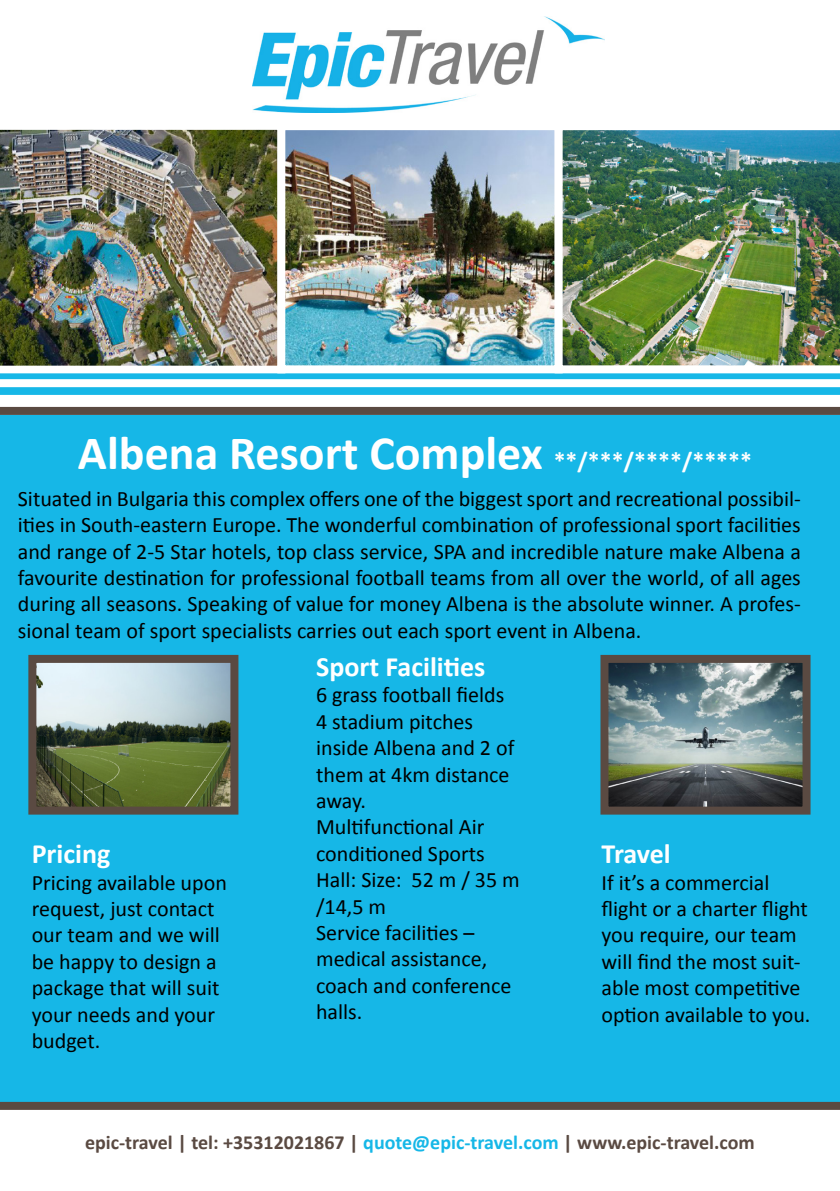
<style>
.page{position:relative;width:840px;height:1191px;background:#fff}
.page>*{position:absolute;margin:0;border:0;box-sizing:border-box;transform-origin:0 0}
.t1{font:700 48px "Calibri";color:#fff}
.t2{font:700 28px "Calibri";color:#fff}
.t3{font:22px/26.4px "Calibri";color:#000}
.t4{font:700 20px "Calibri";color:#5a4a42}
.s1{font-size:24px}
.s2{color:#16b7e7}
</style>
<div class="page">
<div style="left:0;top:342px;width:839px;height:760px;background:#16b7e7"></div>
<div style="left:0;top:379px;width:839px;height:8px;background:#fff"></div>
<div style="left:0;top:1101px;width:839px;height:8px;background:#5a4a42"></div>
<div style="left:0;top:395px;width:839px;height:20px;background:#fff"></div>
<img style="left:37px;top:664px;width:192px;height:141px">
<div style="left:28px;top:655px;width:210px;height:159px;border:8px solid #5a4a42"></div>
<img style="left:609px;top:664px;width:192px;height:141px">
<div style="left:600px;top:655px;width:210px;height:159px;border:8px solid #5a4a42"></div>
<img style="left:0;top:129px;width:277px;height:244px">
<img style="left:286px;top:131px;width:267px;height:233px">
<div style="left:277px;top:122px;width:285px;height:251px;border:8px solid #fff"></div>
<img style="left:554px;top:122px;width:285px;height:251px">
<img style="left:252px;top:17px;width:352px;height:96px">
<div style="left:0;top:407px;width:839px;height:8px;background:#5a4a42"></div>
<h1 class="t1" style="left:78px;top:422px;width:675px">Albena Resort Complex <span class="s1">**/***/****/*****</span></h1>
<p class="t3" style="left:18px;top:485px;width:784px;text-align:justify">Situated in Bulgaria this complex offers one of the biggest sport and recreational possibil&shy;ities in South-eastern Europe. The wonderful combination of professional sport facilities and range of 2-5 Star hotels, top class service, SPA and incredible nature make Albena a favourite destination for professional football teams from all over the world, of all ages during all seasons. Speaking of value for money Albena is the absolute winner. A profes&shy;sional team of sport specialists carries out each sport event in Albena.</p>
<p class="t2" style="left:32px;top:836px;width:80px">Pricing</p>
<p class="t3" style="left:32px;top:869px;width:197px">Pricing available upon request, just contact our team and we will be happy to design a package that will suit your needs and your budget.</p>
<p class="t2" style="left:316px;top:648px;width:171px">Sport Facilities</p>
<p class="t3" style="left:316px;top:682px;width:205px">6 grass football fields<br>4 stadium pitches inside Albena and 2 of them at 4km distance away.<br>Multifunctional Air conditioned Sports<br>Hall: Size: 52 m / 35 m /14,5 m<br>Service facilities – medical assistance, coach and conference halls.</p>
<p class="t2" style="left:601px;top:836px;width:71px">Travel</p>
<p class="t3" style="left:601px;top:869px;width:210px">If it’s a commercial flight or a charter flight you require, our team will find the most suit&shy;able most competitive option available to you.</p>
<p class="t4" style="left:85px;top:1129px;width:671px">epic-travel | tel: +35312021867 | <span class="s2">quote@epic-travel.com</span> | www.epic-travel.com</p>
</div>
